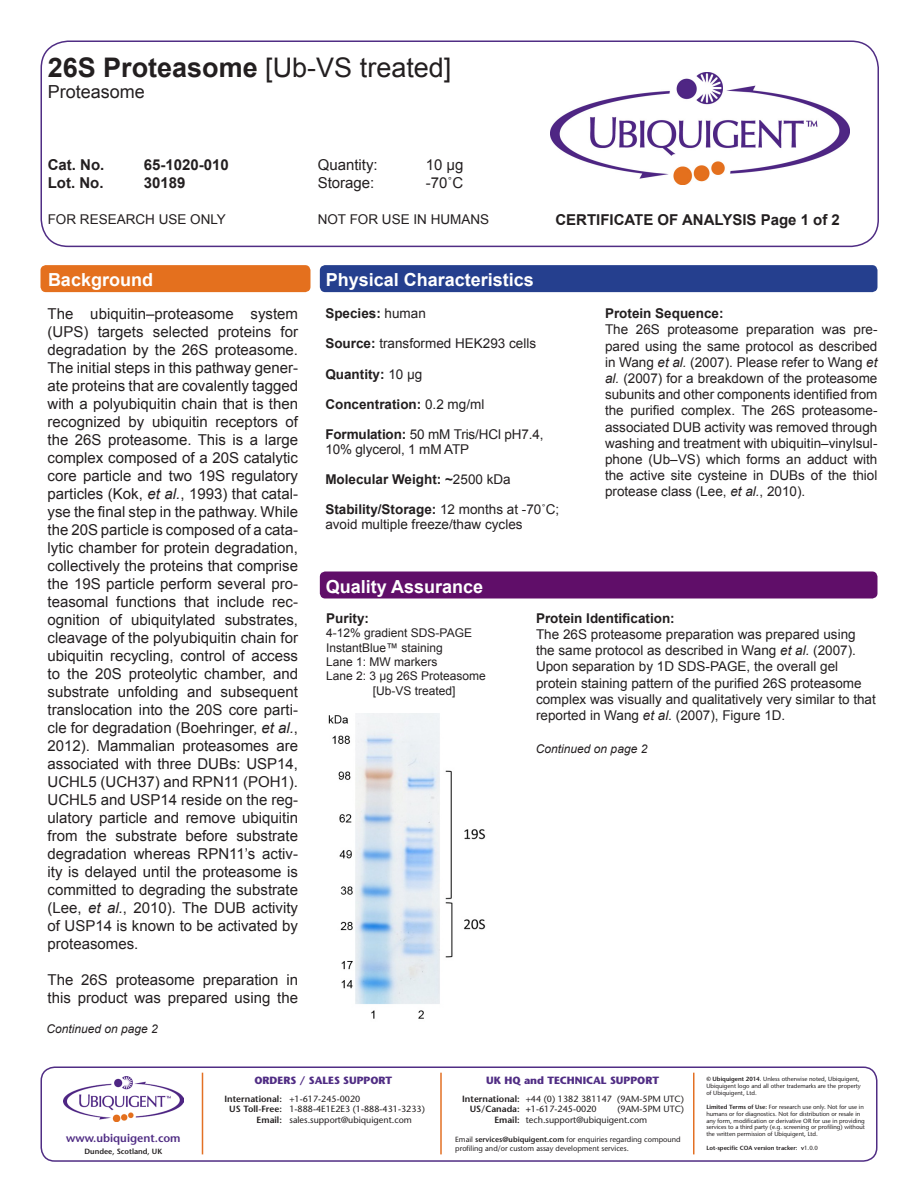
<style>
.page{position:relative;width:918px;height:1188px;background:#fff}
.page>*{position:absolute;margin:0;border:0;box-sizing:border-box;transform-origin:0 0}
.t1{font:27px "Arial";color:#231f20}
.t2{font:700 18px "Arial";color:#fff}
.t3{font:18px "Arial";color:#231f20}
.t4{font:15px/18px "Arial";color:#231f20;text-align:justify}
.t5{font:700 15px "Arial";color:#231f20}
.t6{font:13.5px/16.2px "Arial";color:#231f20}
.t7{font:700 13.5px "Arial";color:#231f20}
.t8{font:12px "Arial";color:#231f20}
.t9{font:italic 12px "Arial";color:#231f20}
.t10{font:600 11.4px "Stone Sans";color:#502d84}
.t11{font:700 10.5px "Stone Sans";color:#502d84}
.t12{font:9px/10.8px "Stone Sans";color:#231f20}
.t13{font:7.5px/9px "Stone Sans";color:#231f20}
.t14{font:600 7.5px "Stone Sans";color:#231f20}
.t15{font:6px/6.9px "Stone Sans";color:#231f20}
.t16{font:600 6px "Stone Sans";color:#231f20}
.s1{font-weight:700}
.s2{font-style:italic}
.s3{font-weight:400}
.s4{font-weight:600}
</style>
<div class="page">
<div style="left:40px;top:40px;width:839px;height:207px;border:2px solid #502d84;border-radius:27px"></div>
<img style="left:550px;top:73px;width:299px;height:112px">
<div style="left:40px;top:1066px;width:838px;height:96px;border:2px solid #502d84;border-radius:14px"></div>
<hr style="left:202px;top:1073px;width:1px;height:81px;background:#e37024">
<hr style="left:440px;top:1073px;width:2px;height:81px;background:#e37024">
<hr style="left:693px;top:1073px;width:1px;height:81px;background:#e37024">
<img style="left:64px;top:1077px;width:120px;height:44px">
<img style="left:328px;top:713px;width:158px;height:306px">
<div style="left:41px;top:265px;width:269px;height:27px;background:#e4701e;border-radius:5px"></div>
<div style="left:320px;top:265px;width:557px;height:27px;background:#253f8e;border-radius:5px"></div>
<div style="left:320px;top:572px;width:557px;height:26px;background:#600e69;border-radius:5px"></div>
<p class="t1" style="left:48px;top:49px;width:405px"><span class="s1">26S Proteasome</span> [Ub-VS treated]</p>
<p class="t3" style="left:48px;top:80px;width:99px">Proteasome</p>
<p class="t5" style="left:48px;top:155px;width:58px">Cat. No.</p>
<p class="t5" style="left:144px;top:155px;width:87px">65-1020-010</p>
<p class="t4" style="left:318px;top:156px;width:62px">Quantity:</p>
<p class="t4" style="left:426px;top:156px;width:39px">10 µg</p>
<p class="t5" style="left:48px;top:173px;width:57px">Lot. No.</p>
<p class="t5" style="left:144px;top:173px;width:43px">30189</p>
<p class="t4" style="left:318px;top:174px;width:58px">Storage:</p>
<p class="t4" style="left:426px;top:174px;width:39px">-70˚C</p>
<p class="t6" style="left:48px;top:212px;width:180px">FOR RESEARCH USE ONLY</p>
<p class="t6" style="left:318px;top:212px;width:173px">NOT FOR USE IN HUMANS</p>
<p class="t2" style="left:48px;top:268px;width:107px">Background</p>
<p class="t2" style="left:326px;top:268px;width:210px">Physical Characteristics</p>
<p class="t5" style="left:555px;top:209px;width:286px">CERTIFICATE OF ANALYSIS Page 1 of 2</p>
<p class="t4" style="left:48px;top:305px;width:252px">The ubiquitin–proteasome system (UPS) targets selected proteins for degradation by the 26S proteasome.<br>The initial steps in this pathway gener&shy;ate proteins that are covalently tagged with a polyubiquitin chain that is then recognized by ubiquitin receptors of the 26S proteasome. This is a large complex composed of a 20S catalytic core particle and two 19S regulatory particles (Kok, <span class="s2">et al.</span>, 1993) that catal&shy;yse the final step in the pathway. While the 20S particle is composed of a cata&shy;lytic chamber for protein degradation, collectively the proteins that comprise the 19S particle perform several pro&shy;teasomal functions that include rec&shy;ognition of ubiquitylated substrates, cleavage of the polyubiquitin chain for ubiquitin recycling, control of access to the 20S proteolytic chamber, and substrate unfolding and subsequent translocation into the 20S core parti&shy;cle for degradation (Boehringer, <span class="s2">et al.</span>, 2012). Mammalian proteasomes are associated with three DUBs: USP14, UCHL5 (UCH37) and RPN11 (POH1).<br>UCHL5 and USP14 reside on the reg&shy;ulatory particle and remove ubiquitin from the substrate before substrate degradation whereas RPN11’s activ&shy;ity is delayed until the proteasome is committed to degrading the substrate (Lee, <span class="s2">et al.</span>, 2010). The DUB activity of USP14 is known to be activated by proteasomes.</p>
<p class="t4" style="left:48px;top:971px;width:252px">The 26S proteasome preparation in this product was prepared using the</p>
<p class="t9" style="left:46px;top:1021px;width:113px">Continued on page 2</p>
<p class="t7" style="left:325px;top:305px;width:102px">Species: <span class="s3">human</span></p>
<p class="t6" style="left:325px;top:336px;width:212px"><span class="s1">Source:</span> transformed HEK293 cells</p>
<p class="t7" style="left:325px;top:366px;width:99px">Quantity: <span class="s3">10 µg</span></p>
<p class="t7" style="left:325px;top:396px;width:161px">Concentration: <span class="s3">0.2 mg/ml</span></p>
<p class="t6" style="left:325px;top:427px;width:220px;line-height:15px"><span class="s1">Formulation:</span> 50 mM Tris/HCl pH7.4,<br>10% glycerol, 1 mM ATP</p>
<p class="t7" style="left:325px;top:471px;width:187px">Molecular Weight: ~<span class="s3">2500 kDa</span></p>
<p class="t6" style="left:325px;top:502px;width:236px;line-height:15px"><span class="s1">Stability/Storage:</span> 12 months at -70˚C; avoid multiple freeze/thaw cycles</p>
<p class="t2" style="left:326px;top:575px;width:159px">Quality Assurance</p>
<p class="t7" style="left:605px;top:305px;width:120px">Protein Sequence:</p>
<p class="t6" style="left:605px;top:322px;width:274px;text-align:justify">The 26S proteasome preparation was pre&shy;pared using the same protocol as described in Wang <span class="s2">et al.</span> (2007). Please refer to Wang <span class="s2">et al.</span> (2007) for a breakdown of the proteasome subunits and other components identified from the purified complex. The 26S proteasome&shy;associated DUB activity was removed through washing and treatment with ubiquitin–vinylsul&shy;phone (Ub–VS) which forms an adduct with the active site cysteine in DUBs of the thiol protease class (Lee, <span class="s2">et al.</span>, 2010).</p>
<p class="t7" style="left:326px;top:609px;width:44px">Purity:</p>
<p class="t8" style="left:326px;top:625px;width:147px">4-12% gradient SDS-PAGE</p>
<p class="t8" style="left:326px;top:640px;width:118px">InstantBlue™ staining</p>
<p class="t8" style="left:326px;top:654px;width:113px">Lane 1: MW markers</p>
<p class="t8" style="left:326px;top:668px;width:161px">Lane 2: 3 µg 26S Proteasome</p>
<p class="t8" style="left:373px;top:683px;width:84px">[Ub-VS treated]</p>
<p class="t7" style="left:536px;top:609px;width:140px">Protein Identification:</p>
<p class="t6" style="left:536px;top:626px;width:341px">The 26S proteasome preparation was prepared using the same protocol as described in Wang <span class="s2">et al.</span> (2007).<br>Upon separation by 1D SDS-PAGE, the overall gel protein staining pattern of the purified 26S proteasome complex was visually and qualitatively very similar to that reported in Wang <span class="s2">et al.</span> (2007), Figure 1D.</p>
<p class="t9" style="left:536px;top:741px;width:113px">Continued on page 2</p>
<p class="t10" style="left:66px;top:1131px;width:116px">www.ubiquigent.com</p>
<p class="t14" style="left:85px;top:1147px;width:79px">Dundee, Scotland, UK</p>
<p class="t11" style="left:254px;top:1074px;width:139px">ORDERS / SALES SUPPORT</p>
<p class="t12" style="left:224px;top:1093px;width:138px"><span class="s4">International:</span> +1-617-245-0020</p>
<p class="t12" style="left:229px;top:1104px;width:197px"><span class="s4">US Toll-Free:</span> 1-888-4E1E2E3 (1-888-431-3233)</p>
<p class="t12" style="left:257px;top:1115px;width:157px"><span class="s4">Email:</span> sales.support@ubiquigent.com</p>
<p class="t11" style="left:486px;top:1074px;width:174px">UK HQ and TECHNICAL SUPPORT</p>
<p class="t12" style="left:470px;top:1093px;width:216px;text-indent:-8px"><span class="s4">International:</span> +44 (0) 1382 381147 (9AM-5PM UTC)<br><span class="s4">US/Canada: +</span>1-617-245-0020</p>
<p class="t12" style="left:494px;top:1104px;width:191px;text-indent:123px">(9AM-5PM UTC)<br><span class="s4">Email:</span> tech.support@ubiquigent.com</p>
<p class="t13" style="left:455px;top:1134px;width:227px">Email <span class="s4">services@ubiquigent.com</span> for enquiries regarding compound profiling and/or custom assay development services.</p>
<p class="t15" style="left:706px;top:1076px;width:156px"><span class="s4">© Ubiquigent 2014</span>. Unless otherwise noted, Ubiquigent,<br>Ubiquigent logo and all other trademarks are the property of Ubiquigent, Ltd.</p>
<p class="t15" style="left:706px;top:1103px;width:160px"><span class="s4">Limited Terms of Use:</span> For research use only. Not for use in humans or for diagnostics. Not for distribution or resale in any form, modification or derivative OR for use in providing services to a third party (e.g. screening or profiling) without the written permission of Ubiquigent, Ltd.</p>
<p class="t16" style="left:706px;top:1144px;width:113px">Lot-specific COA version tracker: v<span class="s3">1.0.0</span></p>
</div>
